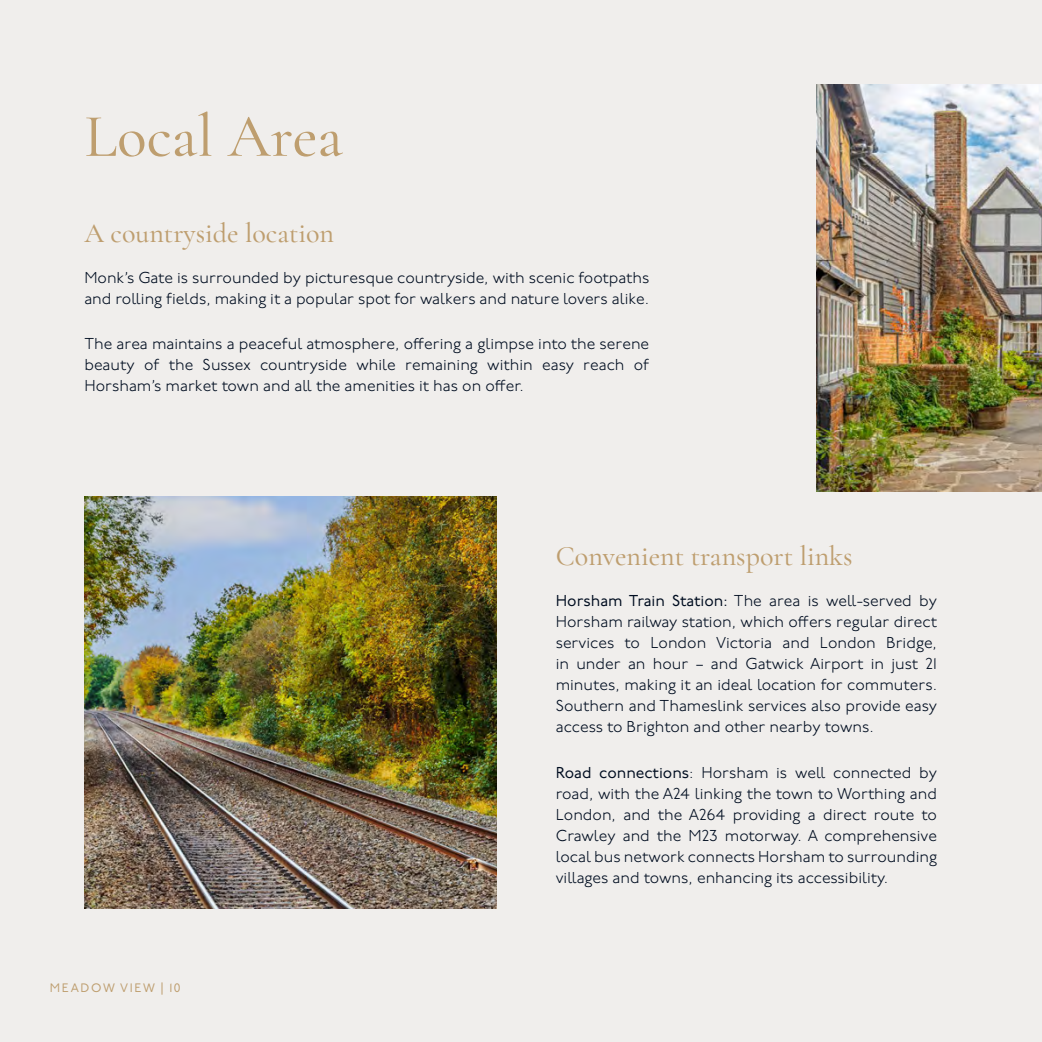
<style>
.page{position:relative;width:1042px;height:1042px;background:#f0eeec}
.page>*{position:absolute;margin:0;border:0;box-sizing:border-box;transform-origin:0 0}
.t1{font:500 61.25px "Cormorant Garamond";color:#be9e6f}
.t2{font:500 28px "Cormorant Garamond";color:#be9e6f}
.t3{font:300 15.75px/21px "P22 Underground";color:#000d20;text-align:justify}
.t4{font:12.25px "P22 Underground";letter-spacing:.14em;color:#be9e6f}
.s1{font-weight:400}
</style>
<div class="page">
<img style="left:84px;top:496px;width:412px;height:412px">
<img style="left:817px;top:84px;width:225px;height:407px">
<h1 class="t1" style="left:84px;top:99px;width:260px">Local Area</h1>
<h2 class="t2" style="left:84px;top:216px;width:251px">A countryside location</h2>
<p class="t3" style="left:84px;top:267px;width:566px">Monk’s Gate is surrounded by picturesque countryside, with scenic footpaths and rolling fields, making it a popular spot for walkers and nature lovers alike.</p>
<p class="t3" style="left:84px;top:334px;width:566px">The area maintains a peaceful atmosphere, offering a glimpse into the serene beauty of the Sussex countryside while remaining within easy reach of Horsham’s market town and all the amenities it has on offer.</p>
<p class="t4" style="left:50px;top:981px;width:132px">MEADOW VIEW | 10</p>
<h2 class="t2" style="left:556px;top:539px;width:298px">Convenient transport links</h2>
<p class="t3" style="left:556px;top:591px;width:383px"><span class="s1">Horsham Train Station:</span> The area is well-served by Horsham railway station, which offers regular direct services to London Victoria and London Bridge, in under an hour – and Gatwick Airport in just 21 minutes, making it an ideal location for commuters.<br>Southern and Thameslink services also provide easy access to Brighton and other nearby towns.</p>
<p class="t3" style="left:556px;top:763px;width:383px"><span class="s1">Road connections</span>: Horsham is well connected by road, with the A24 linking the town to Worthing and London, and the A264 providing a direct route to Crawley and the M23 motorway. A comprehensive local bus network connects Horsham to surrounding villages and towns, enhancing its accessibility.</p>
</div>
